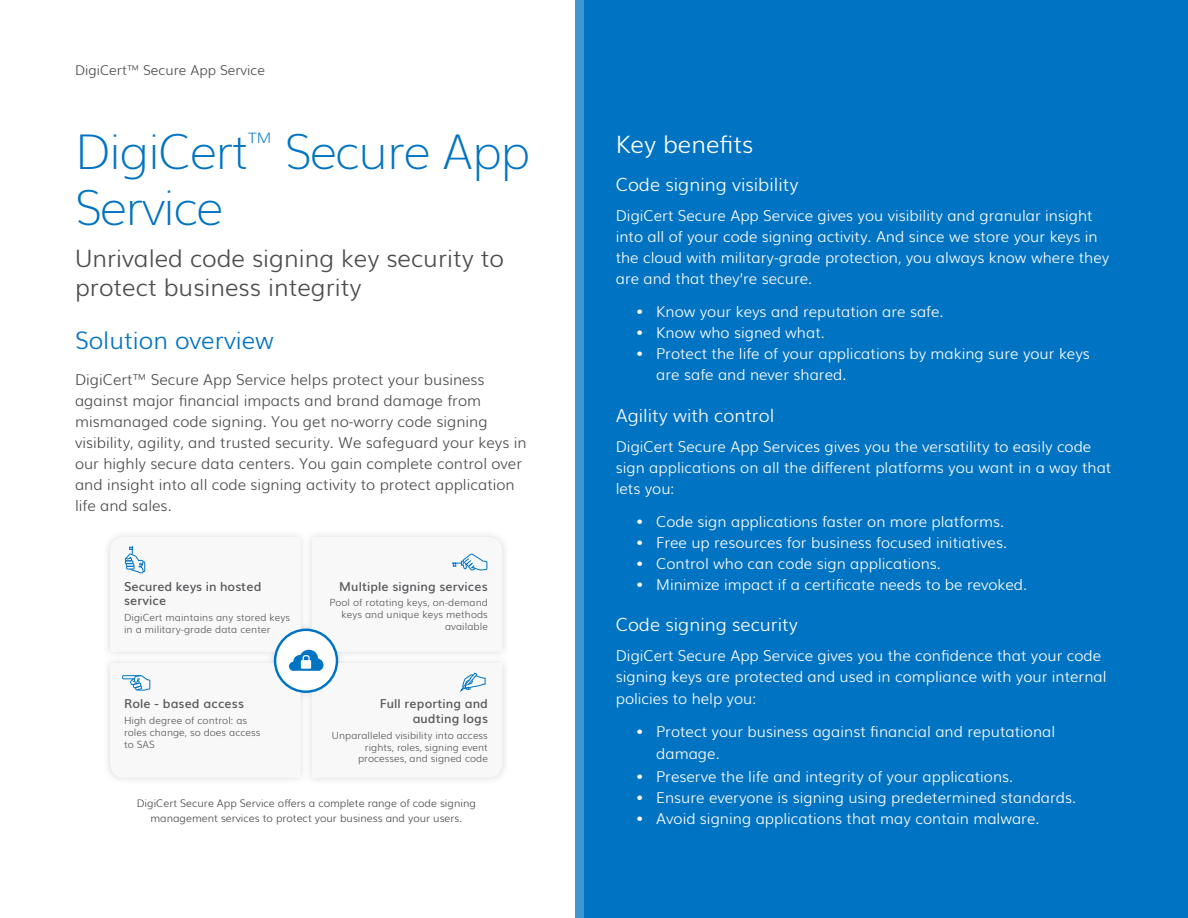
<style>
.page{position:relative;width:1188px;height:918px;background:#fff}
.page>*{position:absolute;margin:0;border:0;box-sizing:border-box;transform-origin:0 0}
.H1_-_32_37_-25__0174{font:200 48px/55.5px "Muli";letter-spacing:-.025em;color:#0073c2}
.H2_-_16_Auto_0__4C4C{font:300 24px/28.8px "Muli";color:#4c4c4d}
.H2B_-_16_Auto_0__017{font:300 24px "Muli";color:#0073c2}
.H2B_-_16_Auto_0__017-2{font:300 24px "Muli";color:#fff}
.H4B_-_12_Auto_0__FFF{font:300 18px "Muli";color:#fff}
.H4B_-_12_Auto_0__FFF-2{font:300 15px/21.3px "Muli";color:#fff}
.P2B_Following_H1_H2{font:300 15px/21px "Muli";color:#4c4c4d}
.t1{font:300 13.5px "Muli";color:#4c4c4d}
.t2{font:600 12.45px/14.9px "Muli";letter-spacing:.01em;color:#58595b}
.P4B_Citation_Legal{font:300 10.5px "Muli";color:#4c4c4d}
.t3{font:300 9.9px/11.9px "Muli";letter-spacing:.005em;color:#58595b}
</style>
<div class="page">
<div style="left:575px;top:0;width:9px;height:918px;background:#4096d1"></div>
<div style="left:584px;top:0;width:604px;height:918px;background:#0073c2"></div>
<div style="left:102px;top:529px;width:409px;height:257px;background:#f8f8f9"></div>
<svg style="left:110px;top:543px;width:392px;height:235px"></svg>
<p class="t1" style="left:75px;top:59px;width:191px">DigiCert™ Secure App Service</p>
<p class="H1_-_32_37_-25__0174" style="left:75px;top:121px;width:457px">DigiCert<sup>™</sup> Secure App<br>Service</p>
<p class="H2_-_16_Auto_0__4C4C" style="left:75px;top:242px;width:431px">Unrivaled code signing key security to protect business integrity</p>
<p class="H2B_-_16_Auto_0__017" style="left:75px;top:322px;width:200px">Solution overview</p>
<p class="P2B_Following_H1_H2" style="left:75px;top:368px;width:453px">DigiCert™ Secure App Service helps protect your business against major financial impacts and brand damage from mismanaged code signing. You get no-worry code signing visibility, agility, and trusted security. We safeguard your keys in our highly secure data centers. You gain complete control over and insight into all code signing activity to protect application life and sales.</p>
<p class="t2" style="left:124px;top:578px;width:139px">Secured keys in hosted service</p>
<p class="t3" style="left:124px;top:611px;width:168px">DigiCert maintains any stored keys in a military-grade data center</p>
<p class="t2" style="left:124px;top:695px;width:121px">Role - based access</p>
<p class="t3" style="left:124px;top:714px;width:138px">High degree of control: as roles change, so does access to SAS</p>
<p class="t2" style="left:339px;top:578px;width:150px">Multiple signing services</p>
<p class="t3" style="left:329px;top:596px;width:160px;text-align:right">Pool of rotating keys, on-demand keys and unique keys methods available</p>
<p class="t2" style="left:380px;top:695px;width:110px;text-align:right">Full reporting and audting logs</p>
<p class="t3" style="left:332px;top:728px;width:157px;text-align:right">Unparalleled visibility into access rights, roles, signing event processes, and signed code</p>
<p class="P4B_Citation_Legal" style="left:137px;top:795px;width:341px">DigiCert Secure App Service offers a complete range of code signing</p>
<p class="P4B_Citation_Legal" style="left:150px;top:810px;width:313px">management services to protect your business and your users.</p>
<p class="H2B_-_16_Auto_0__017-2" style="left:616px;top:125px;width:139px">Key benefits</p>
<p class="H4B_-_12_Auto_0__FFF" style="left:616px;top:170px;width:184px">Code signing visibility</p>
<p class="H4B_-_12_Auto_0__FFF-2" style="left:616px;top:204px;width:495px">DigiCert Secure App Service gives you visibility and granular insight into all of your code signing activity. And since we store your keys in the cloud with military-grade protection, you always know where they are and that they’re secure.</p>
<p class="H4B_-_12_Auto_0__FFF-2" style="left:636px;top:300px;width:309px">• Know your keys and reputation are safe.</p>
<p class="H4B_-_12_Auto_0__FFF-2" style="left:636px;top:321px;width:190px">• Know who signed what.</p>
<p class="H4B_-_12_Auto_0__FFF-2" style="left:656px;top:342px;width:435px;text-indent:-20px">• Protect the life of your applications by making sure your keys are safe and never shared.</p>
<p class="H4B_-_12_Auto_0__FFF" style="left:616px;top:401px;width:160px">Agility with control</p>
<p class="H4B_-_12_Auto_0__FFF-2" style="left:616px;top:434px;width:497px">DigiCert Secure App Services gives you the versatility to easily code sign applications on all the different platforms you want in a way that lets you:</p>
<p class="H4B_-_12_Auto_0__FFF-2" style="left:636px;top:510px;width:370px">• Code sign applications faster on more platforms.</p>
<p class="H4B_-_12_Auto_0__FFF-2" style="left:636px;top:531px;width:373px">• Free up resources for business focused initiatives.</p>
<p class="H4B_-_12_Auto_0__FFF-2" style="left:636px;top:552px;width:306px">• Control who can code sign applications.</p>
<p class="H4B_-_12_Auto_0__FFF-2" style="left:636px;top:573px;width:393px">• Minimize impact if a certificate needs to be revoked.</p>
<p class="H4B_-_12_Auto_0__FFF" style="left:616px;top:610px;width:184px">Code signing security</p>
<p class="H4B_-_12_Auto_0__FFF-2" style="left:616px;top:644px;width:492px">DigiCert Secure App Service gives you the confidence that your code signing keys are protected and used in compliance with your internal policies to help you:</p>
<p class="H4B_-_12_Auto_0__FFF-2" style="left:656px;top:719px;width:400px;line-height:22.5px;text-indent:-20px">• Protect your business against financial and reputational damage.</p>
<p class="H4B_-_12_Auto_0__FFF-2" style="left:636px;top:765px;width:379px">• Preserve the life and integrity of your applications.</p>
<p class="H4B_-_12_Auto_0__FFF-2" style="left:636px;top:786px;width:442px">• Ensure everyone is signing using predetermined standards.</p>
<p class="H4B_-_12_Auto_0__FFF-2" style="left:636px;top:807px;width:405px">• Avoid signing applications that may contain malware.</p>
</div>
